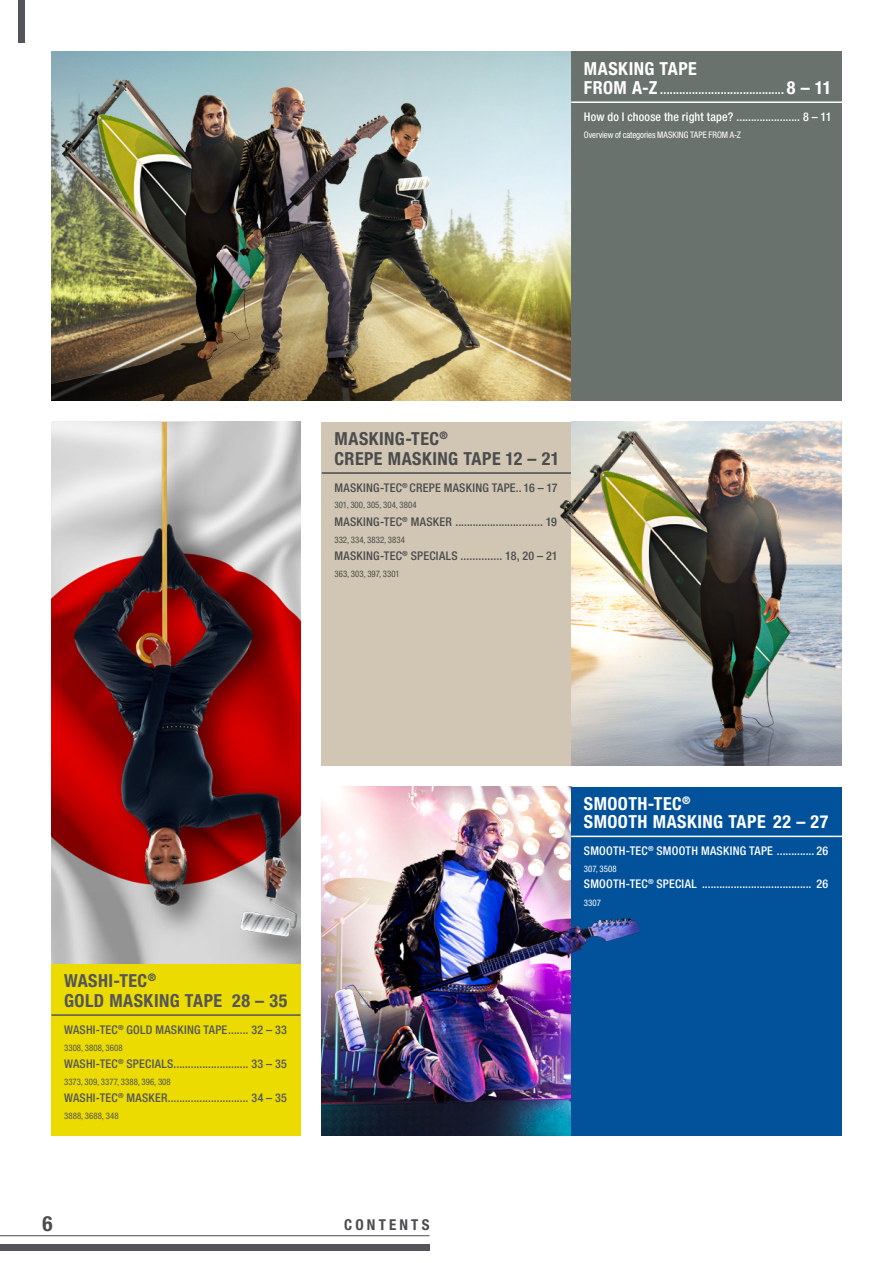
<style>
.page{position:relative;width:893px;height:1263px;background:#fff}
.page>*{position:absolute;margin:0;border:0;box-sizing:border-box;transform-origin:0 0}
.t1{font:700 condensed 21px "Helvetica Neue LT Pro";color:#4b4c4d}
.t2{font:700 condensed 18px/18px "Helvetica Neue LT Pro";letter-spacing:.025em;color:#fff}
.t3{font:700 condensed 18px/19.5px "Helvetica Neue LT Pro";letter-spacing:.025em;color:#4b4c4d}
.t4{font:700 condensed 18px/19.5px "Helvetica Neue LT Pro";letter-spacing:.025em;color:#54555a}
.t5{font:700 condensed 15px "Helvetica Neue LT Pro";letter-spacing:.21em;color:#4b4c4d}
.t6{font:500 condensed 12px "Helvetica Neue LT Pro";letter-spacing:.015em;color:#fff}
.t7{font:500 condensed 12px "Helvetica Neue LT Pro";letter-spacing:.02em;color:#54555a}
.t8{font:500 condensed 12px "Helvetica Neue LT Pro";letter-spacing:.02em;color:#4b4c4d}
.t9{font:700 condensed 12px "Helvetica Neue LT Pro";color:#fff}
.t10{font:condensed 9px "Helvetica Neue LT Pro";letter-spacing:.005em;color:#54555a}
.t11{font:condensed 9px "Helvetica Neue LT Pro";letter-spacing:.005em;color:#4b4c4d}
.t12{font:condensed 9px "Helvetica Neue LT Pro";letter-spacing:-.005em;color:#fff}
.s1{font-size:18px}
</style>
<div class="page">
<img style="left:51px;top:51px;width:520px;height:349px">
<img style="left:322px;top:787px;width:249px;height:20px">
<img style="left:51px;top:422px;width:249px;height:542px">
<div style="left:51px;top:964px;width:249px;height:171px;background:#ebdb01"></div>
<hr style="left:51px;top:1014px;width:249px;height:2px;background:#54555a">
<div style="left:322px;top:422px;width:249px;height:343px;background:#d1c6b3"></div>
<hr style="left:322px;top:472px;width:262px;height:2px;background:#4b4c4d">
<div style="left:571px;top:787px;width:271px;height:348px;background:#01519b"></div>
<hr style="left:571px;top:836px;width:284px;height:1px;background:#fff">
<div style="left:571px;top:51px;width:271px;height:349px;background:#6a726d"></div>
<hr style="left:571px;top:101px;width:284px;height:2px;background:#fff">
<img style="left:321px;top:807px;width:334px;height:329px">
<img style="left:539px;top:422px;width:303px;height:343px">
<div style="left:0;top:1244px;width:429px;height:6px;background:#54555a"></div>
<hr style="left:0;top:1235px;width:429px;height:1px;background:#4b4c4d">
<div style="left:18px;top:0;width:6px;height:43px;background:#54555a"></div>
<h2 class="t2" style="left:584px;top:59px;width:114px">MASKING TAPE</h2>
<p class="t9" style="left:584px;top:82px;width:249px"><span class="s1">FROM A-Z</span> ....................................... <span class="s1">8 – 11</span></p>
<p class="t6" style="left:584px;top:110px;width:249px">How do I choose the right tape? ...................... 8 – 11</p>
<p class="t12" style="left:584px;top:129px;width:159px">Overview of categories MASKING TAPE FROM A-Z</p>
<h2 class="t3" style="left:334px;top:429px;width:226px">MASKING-TEC<sup>®<br></sup>CREPE MASKING TAPE 12 – 21</h2>
<p class="t8" style="left:334px;top:480px;width:225px">MASKING-TEC<sup>®</sup> CREPE MASKING TAPE.. 16 – 17</p>
<p class="t11" style="left:334px;top:500px;width:84px">301, 300, 305, 304, 3804</p>
<p class="t8" style="left:334px;top:515px;width:224px">MASKING-TEC<sup>®</sup> MASKER .............................. 19</p>
<p class="t11" style="left:334px;top:534px;width:72px">332, 334, 3832, 3834</p>
<p class="t8" style="left:334px;top:549px;width:225px">MASKING-TEC<sup>®</sup> SPECIALS .............. 18, 20 – 21</p>
<p class="t11" style="left:334px;top:568px;width:67px">363, 303, 397, 3301</p>
<h2 class="t4" style="left:64px;top:971px;width:225px">WASHI-TEC<sup>®<br></sup>GOLD MASKING TAPE 28 – 35</h2>
<p class="t7" style="left:64px;top:1022px;width:224px">WASHI-TEC<sup>®</sup> GOLD MASKING TAPE....... 32 – 33</p>
<p class="t10" style="left:64px;top:1042px;width:60px">3308, 3808, 3608</p>
<p class="t7" style="left:64px;top:1057px;width:224px">WASHI-TEC<sup>®</sup> SPECIALS.......................... 33 – 35</p>
<p class="t10" style="left:64px;top:1076px;width:108px">3373, 309, 3377, 3388, 396, 308</p>
<p class="t7" style="left:64px;top:1091px;width:224px">WASHI-TEC<sup>®</sup> MASKER............................ 34 – 35</p>
<p class="t10" style="left:64px;top:1110px;width:56px">3888, 3688, 348</p>
<h1 class="t1" style="left:43px;top:1211px;width:12px">6</h1>
<p class="t5" style="left:344px;top:1216px;width:87px">CONTENTS</p>
<h2 class="t2" style="left:584px;top:794px;width:246px">SMOOTH-TEC<sup>®<br></sup>SMOOTH MASKING TAPE 22 – 27</h2>
<p class="t6" style="left:584px;top:844px;width:246px">SMOOTH-TEC<sup>®</sup> SMOOTH MASKING TAPE ............. 26</p>
<p class="t12" style="left:584px;top:863px;width:34px">307, 3508</p>
<p class="t6" style="left:584px;top:877px;width:246px">SMOOTH-TEC<sup>®</sup> SPECIAL ...................................... 26</p>
<p class="t12" style="left:584px;top:897px;width:18px">3307</p>
</div>
